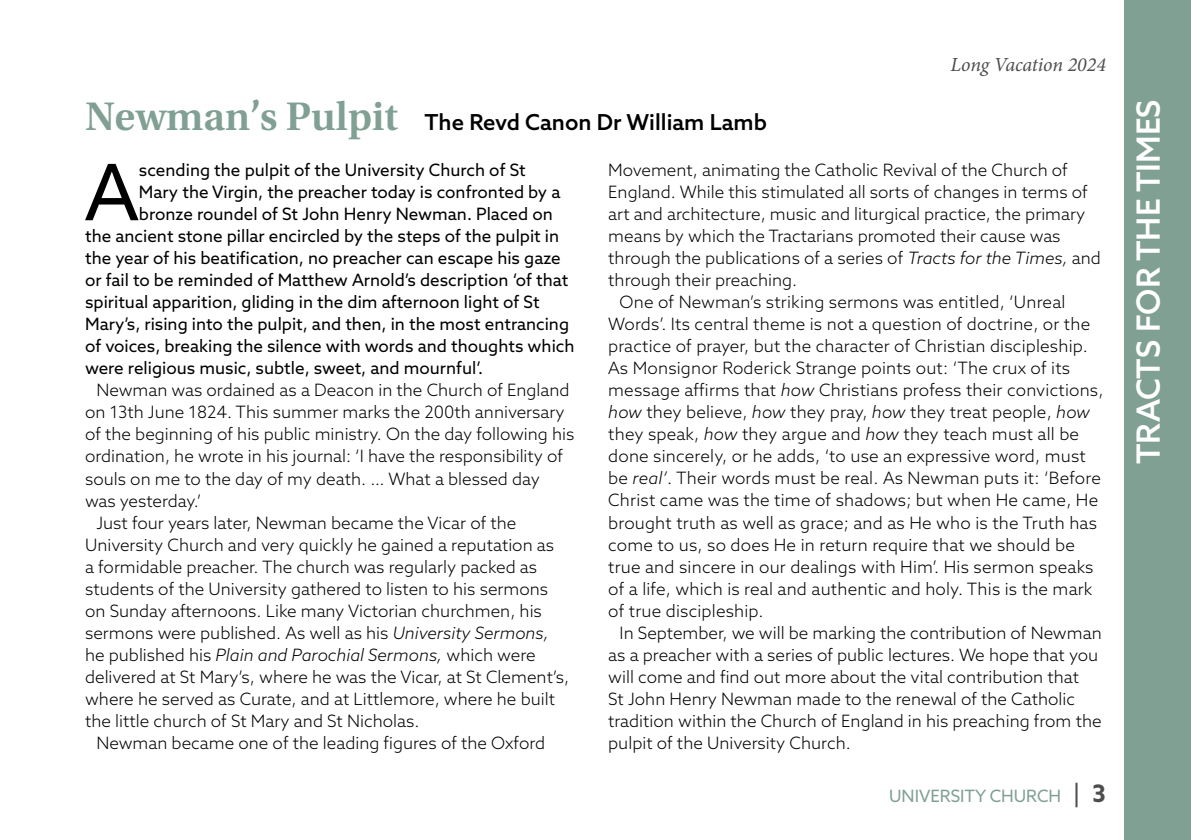
<style>
.page{position:relative;width:1191px;height:840px;background:#fff}
.page>*{position:absolute;margin:0;border:0;box-sizing:border-box;transform-origin:0 0}
.t1{font:77.8px "Azo Sans";color:#000}
.t2{font:500 32px "Azo Sans";color:#fff}
.t3{font:500 22px "Azo Sans";color:#000}
.t4{font:italic 20px "Minion Pro";letter-spacing:-.005em;color:#4d4d4c}
.t5{font:300 17px "Azo Sans";color:#000}
.t6{font:17px "Azo Sans";color:#000}
.t7{font:italic 300 17px "Azo Sans";color:#000}
.t8{font:17px "Azo Sans";color:#81a094}
.s1{font-family:"Utopia Std";font-weight:600;font-size:42px;color:#81a094}
.s2{font-style:italic}
.s3{font-style:normal}
.s4{font-size:24px;color:#4d4d4c}
.s5{font-weight:700;font-size:24px;color:#4d4d4c}
</style>
<div class="page">
<div style="left:1124px;top:0;width:67px;height:839px;background:#81a094"></div>
<p class="t4" style="left:950px;top:51px;width:157px">Long Vacation 2024</p>
<p class="t3" style="left:85px;top:108px;width:683px"><span class="s1">Newman’s Pulpit</span> The Revd Canon Dr William Lamb</p>
<h1 class="t1" style="left:85px;top:142px;width:56px">A</h1>
<p class="t6" style="left:139px;top:159px;width:388px">scending the pulpit of the University Church of St</p>
<p class="t5" style="left:608px;top:159px;width:461px">Movement, animating the Catholic Revival of the Church of</p>
<p class="t5" style="left:608px;top:181px;width:481px">England. While this stimulated all sorts of changes in terms of</p>
<p class="t5" style="left:608px;top:203px;width:478px">art and architecture, music and liturgical practice, the primary</p>
<p class="t5" style="left:608px;top:225px;width:454px">means by which the Tractarians promoted their cause was</p>
<p class="t5" style="left:608px;top:247px;width:494px">through the publications of a series of <span class="s2">Tracts for the Times,</span> and</p>
<p class="t5" style="left:608px;top:269px;width:191px">through their preaching.</p>
<p class="t5" style="left:619px;top:291px;width:447px">One of Newman’s striking sermons was entitled, ‘Unreal</p>
<p class="t5" style="left:608px;top:313px;width:483px">Words’. Its central theme is not a question of doctrine, or the</p>
<p class="t5" style="left:608px;top:335px;width:481px">practice of prayer, but the character of Christian discipleship.</p>
<p class="t5" style="left:608px;top:357px;width:463px">As Monsignor Roderick Strange points out: ‘The crux of its</p>
<p class="t5" style="left:608px;top:379px;width:497px">message affirms that <span class="s2">how</span> Christians profess their convictions,</p>
<p class="t5" style="left:608px;top:401px;width:483px"><span class="s2">how</span> they believe, <span class="s2">how</span> they pray, <span class="s2">how</span> they treat people, <span class="s2">how</span></p>
<p class="t5" style="left:608px;top:423px;width:472px">they speak, <span class="s2">how</span> they argue and <span class="s2">how</span> they teach must all be</p>
<p class="t5" style="left:608px;top:445px;width:479px">done sincerely, or he adds, ‘to use an expressive word, must</p>
<p class="t5" style="left:608px;top:467px;width:494px">be <span class="s2">real’</span>. Their words must be real. As Newman puts it: ‘Before</p>
<p class="t5" style="left:608px;top:489px;width:491px">Christ came was the time of shadows; but when He came, He</p>
<p class="t5" style="left:608px;top:511px;width:490px">brought truth as well as grace; and as He who is the Truth has</p>
<p class="t5" style="left:608px;top:533px;width:468px">come to us, so does He in return require that we should be</p>
<p class="t5" style="left:608px;top:555px;width:487px">true and sincere in our dealings with Him’. His sermon speaks</p>
<p class="t5" style="left:608px;top:577px;width:486px">of a life, which is real and authentic and holy. This is the mark</p>
<p class="t5" style="left:608px;top:599px;width:157px">of true discipleship.</p>
<p class="t5" style="left:619px;top:621px;width:483px">In September, we will be marking the contribution of Newman</p>
<p class="t5" style="left:608px;top:643px;width:491px">as a preacher with a series of public lectures. We hope that you</p>
<p class="t5" style="left:608px;top:665px;width:472px">will come and find out more about the vital contribution that</p>
<p class="t5" style="left:608px;top:687px;width:468px">St John Henry Newman made to the renewal of the Catholic</p>
<p class="t5" style="left:608px;top:709px;width:495px">tradition within the Church of England in his preaching from the</p>
<p class="t5" style="left:608px;top:731px;width:244px">pulpit of the University Church.</p>
<p class="t6" style="left:139px;top:181px;width:423px">Mary the Virgin, the preacher today is confronted by a</p>
<p class="t6" style="left:139px;top:203px;width:415px">bronze roundel of St John Henry Newman. Placed on</p>
<p class="t6" style="left:85px;top:225px;width:476px">the ancient stone pillar encircled by the steps of the pulpit in</p>
<p class="t6" style="left:85px;top:247px;width:477px">the year of his beatification, no preacher can escape his gaze</p>
<p class="t6" style="left:85px;top:269px;width:485px">or fail to be reminded of Matthew Arnold’s description ‘of that</p>
<p class="t6" style="left:85px;top:291px;width:456px">spiritual apparition, gliding in the dim afternoon light of St</p>
<p class="t6" style="left:85px;top:313px;width:485px">Mary’s, rising into the pulpit, and then, in the most entrancing</p>
<p class="t6" style="left:85px;top:335px;width:491px">of voices, breaking the silence with words and thoughts which</p>
<p class="t6" style="left:85px;top:357px;width:400px">were religious music, subtle, sweet, and mournful’.</p>
<p class="t5" style="left:96px;top:379px;width:475px">Newman was ordained as a Deacon in the Church of England</p>
<p class="t5" style="left:85px;top:401px;width:481px">on 13th June 1824. This summer marks the 200th anniversary</p>
<p class="t5" style="left:85px;top:423px;width:491px">of the beginning of his public ministry. On the day following his</p>
<p class="t5" style="left:85px;top:445px;width:479px">ordination, he wrote in his journal: ‘I have the responsibility of</p>
<p class="t5" style="left:85px;top:467px;width:456px">souls on me to the day of my death. … What a blessed day</p>
<p class="t5" style="left:85px;top:489px;width:118px">was yesterday.’</p>
<p class="t5" style="left:96px;top:511px;width:421px">Just four years later, Newman became the Vicar of the</p>
<p class="t5" style="left:85px;top:533px;width:470px">University Church and very quickly he gained a reputation as</p>
<p class="t5" style="left:85px;top:555px;width:453px">a formidable preacher. The church was regularly packed as</p>
<p class="t5" style="left:85px;top:577px;width:464px">students of the University gathered to listen to his sermons</p>
<p class="t5" style="left:85px;top:599px;width:458px">on Sunday afternoons. Like many Victorian churchmen, his</p>
<p class="t5" style="left:85px;top:621px;width:465px">sermons were published. As well as his <span class="s2">University Sermons,</span></p>
<p class="t7" style="left:85px;top:643px;width:452px"><span class="s3">he published his</span> Plain and Parochial Sermons, <span class="s3">which were</span></p>
<p class="t5" style="left:85px;top:665px;width:485px">delivered at St Mary’s, where he was the Vicar, at St Clement’s,</p>
<p class="t5" style="left:85px;top:687px;width:471px">where he served as Curate, and at Littlemore, where he built</p>
<p class="t5" style="left:85px;top:709px;width:336px">the little church of St Mary and St Nicholas.</p>
<p class="t5" style="left:96px;top:731px;width:450px">Newman became one of the leading figures of the Oxford</p>
<p class="t8" style="left:889px;top:784px;width:218px">UNIVERSITY CHURCH <span class="s4">|</span> <span class="s5">3</span></p>
<h2 class="t2" style="left:1127px;top:464px;width:366px;rotate:-90deg">TRACTS FOR THE TIMES</h2>
</div>
